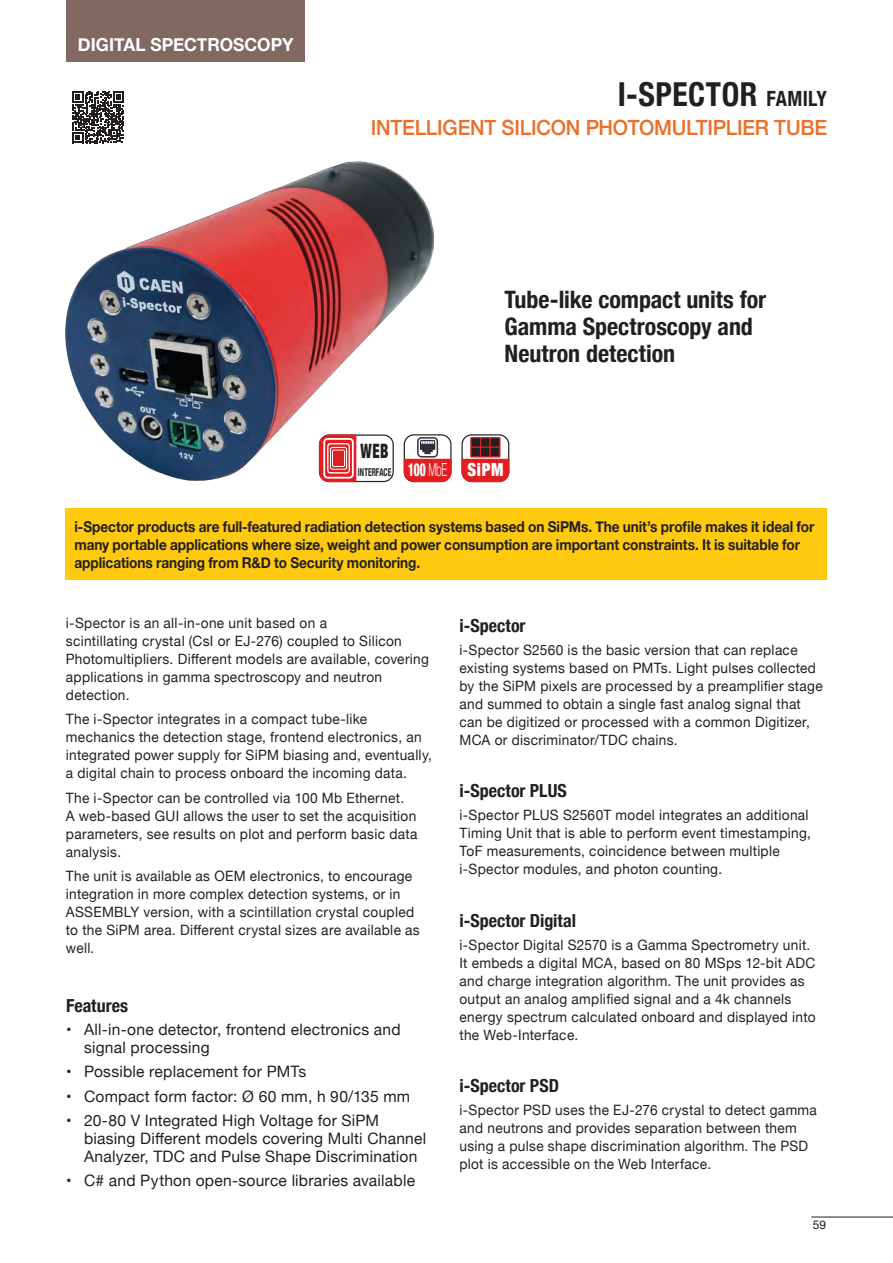
<style>
.page{position:relative;width:893px;height:1263px;background:#fff}
.page>*{position:absolute;margin:0;border:0;box-sizing:border-box;transform-origin:0 0}
.Titolo_Prodotti_Multipli_2016{font:700 condensed 33px "Helvetica Neue";letter-spacing:.015em;color:#231f20;scale:.96 1}
.Testo_Prima_pagina_2_colonne{font:700 condensed 24px/27px "Helvetica Neue";color:#231f20}
.Titolo_Prodotti_Multipli_2016-2{font:500 21px "Helvetica Neue";letter-spacing:-.015em;color:#ed6e26;scale:.96 1}
.t1{font:900 condensed 19.8px "Helvetica Neue";color:#231f20;scale:.73 1}
.t2{font:900 condensed 18.15px "Helvetica Neue";letter-spacing:.035em;color:#fff;scale:.64 1}
.t3{font:900 condensed 18.15px "Helvetica Neue";letter-spacing:.035em;color:#fff;scale:.9 1}
.STile_01{font:700 condensed 18px "Helvetica Neue";color:#231f20}
.t4{font:700 18px "Helvetica Neue";color:#fff;scale:.96 1}
.Stile_3{font:15.75px/18px "Helvetica Neue";letter-spacing:.015em;color:#231f20}
.Stile_04{font:700 15px/18px "Helvetica Neue";letter-spacing:-.005em;color:#231f20;scale:.91 1}
.TESTO_PRODOTTI_ZOOM{font:14.25px/18px "Helvetica Neue";letter-spacing:.025em;color:#231f20;scale:.96 1}
.t5{font:12px "Helvetica Neue";color:#231f20}
.t6{font:700 condensed 10.8px "Helvetica Neue";letter-spacing:.01em;color:#231f20;scale:.69 1}
.s1{font-size:21px}
.s2{font-weight:300;font-stretch:normal}
</style>
<div class="page">
<div style="left:66px;top:0;width:239px;height:62px;background:#816861"></div>
<hr style="left:811px;top:1217px;width:82px;height:1px;background:#231f20">
<img style="left:66px;top:162px;width:368px;height:319px">
<div style="left:319px;top:435px;width:74px;height:46px;background:#fff;border-radius:10px"></div>
<div style="left:319px;top:434px;width:75px;height:48px;border:1px solid #231f20;border-radius:10px"></div>
<svg style="left:319px;top:434px;width:37px;height:48px"></svg>
<div style="left:323px;top:438px;width:31px;height:41px;border:2px solid #fff;border-radius:3px"></div>
<div style="left:327px;top:443px;width:23px;height:30px;border:1px solid #fff;border-radius:3px"></div>
<div style="left:330px;top:447px;width:17px;height:23px;border:1px solid #fff;border-radius:2px"></div>
<div style="left:332px;top:450px;width:13px;height:17px;border:1px solid #fff"></div>
<div style="left:66px;top:508px;width:761px;height:72px;background:#fec90f"></div>
<div style="left:404px;top:434px;width:48px;height:48px;border:1px solid #231f20;border-radius:10px"></div>
<svg style="left:404px;top:437px;width:48px;height:45px"></svg>
<svg style="left:462px;top:435px;width:47px;height:46px"></svg>
<div style="left:461px;top:434px;width:48px;height:48px;border:1px solid #231f20;border-radius:10px"></div>
<svg style="left:461px;top:459px;width:48px;height:23px"></svg>
<div style="left:471px;top:438px;width:10px;height:9px;background:#231f20"></div>
<div style="left:470px;top:437px;width:11px;height:11px;border:1px solid #e21e23"></div>
<div style="left:481px;top:438px;width:9px;height:9px;background:#231f20"></div>
<div style="left:480px;top:437px;width:11px;height:11px;border:1px solid #e21e23"></div>
<div style="left:490px;top:438px;width:10px;height:9px;background:#231f20"></div>
<div style="left:490px;top:437px;width:11px;height:11px;border:1px solid #e21e23"></div>
<div style="left:471px;top:447px;width:10px;height:10px;background:#231f20"></div>
<div style="left:470px;top:446px;width:11px;height:11px;border:1px solid #e21e23"></div>
<div style="left:481px;top:447px;width:9px;height:10px;background:#231f20"></div>
<div style="left:480px;top:446px;width:11px;height:11px;border:1px solid #e21e23"></div>
<div style="left:490px;top:447px;width:10px;height:10px;background:#231f20"></div>
<div style="left:490px;top:446px;width:11px;height:11px;border:1px solid #e21e23"></div>
<svg style="left:72px;top:91px;width:52px;height:52px"></svg>
<p class="t4" style="left:78px;top:31px;width:226px">DIGITAL SPECTROSCOPY</p>
<p class="Titolo_Prodotti_Multipli_2016" style="left:618px;top:67px;width:220px">I-SPECTOR <span class="s1">FAMILY</span></p>
<p class="Titolo_Prodotti_Multipli_2016-2" style="left:371px;top:111px;width:477px">INTELLIGENT SILICON PHOTOMULTIPLIER TUBE</p>
<p class="Testo_Prima_pagina_2_colonne" style="left:505px;top:285px;width:263px">Tube-like compact units for<br>Gamma Spectroscopy and<br>Neutron detection</p>
<p class="t1" style="left:361px;top:435px;width:40px">WEB</p>
<p class="t6" style="left:358px;top:463px;width:50px">INTERFACE</p>
<p class="t2" style="left:408px;top:454px;width:62px">100 <span class="s2">MbE</span></p>
<p class="t3" style="left:467px;top:454px;width:41px">SiPM</p>
<p class="Stile_04" style="left:74px;top:518px;width:815px">i-Spector products are full-featured radiation detection systems based on SiPMs. The unit’s profile makes it ideal for many portable applications where size, weight and power consumption are important constraints. It is suitable for applications ranging from R&amp;D to Security monitoring.</p>
<p class="TESTO_PRODOTTI_ZOOM" style="left:66px;top:615px;width:380px">i-Spector is an all-in-one unit based on a<br>scintillating crystal (CsI or EJ-276) coupled to Silicon Photomultipliers. Different models are available, covering applications in gamma spectroscopy and neutron detection.</p>
<p class="TESTO_PRODOTTI_ZOOM" style="left:66px;top:711px;width:383px">The i-Spector integrates in a compact tube-like mechanics the detection stage, frontend electronics, an integrated power supply for SiPM biasing and, eventually, a digital chain to process onboard the incoming data.</p>
<p class="TESTO_PRODOTTI_ZOOM" style="left:66px;top:789px;width:368px">The i-Spector can be controlled via 100 Mb Ethernet.<br>A web-based GUI allows the user to set the acquisition parameters, see results on plot and perform basic data analysis.</p>
<p class="TESTO_PRODOTTI_ZOOM" style="left:66px;top:868px;width:370px">The unit is available as OEM electronics, to encourage integration in more complex detection systems, or in ASSEMBLY version, with a scintillation crystal coupled to the SiPM area. Different crystal sizes are available as well.</p>
<p class="STile_01" style="left:66px;top:990px;width:64px">Features</p>
<p class="Stile_3" style="left:84px;top:1021px;width:318px;text-indent:-18px">• All-in-one detector, frontend electronics and signal processing</p>
<p class="Stile_3" style="left:66px;top:1063px;width:242px">• Possible replacement for PMTs</p>
<p class="Stile_3" style="left:66px;top:1088px;width:346px">• Compact form factor: Ø 60 mm, h 90/135 mm</p>
<p class="Stile_3" style="left:84px;top:1112px;width:344px;text-indent:-18px">• 20-80 V Integrated High Voltage for SiPM biasing Different models covering Multi Channel<br>Analyzer, TDC and Pulse Shape Discrimination</p>
<p class="Stile_3" style="left:66px;top:1173px;width:351px">• C# and Python open-source libraries available</p>
<p class="STile_01" style="left:459px;top:610px;width:68px">i-Spector</p>
<p class="TESTO_PRODOTTI_ZOOM" style="left:459px;top:642px;width:380px">i-Spector S2560 is the basic version that can replace existing systems based on PMTs. Light pulses collected by the SiPM pixels are processed by a preamplifier stage and summed to obtain a single fast analog signal that can be digitized or processed with a common Digitizer, MCA or discriminator/TDC chains.</p>
<p class="STile_01" style="left:459px;top:776px;width:109px">i-Spector PLUS</p>
<p class="TESTO_PRODOTTI_ZOOM" style="left:459px;top:807px;width:368px">i-Spector PLUS S2560T model integrates an additional Timing Unit that is able to perform event timestamping, ToF measurements, coincidence between multiple i-Spector modules, and photon counting.</p>
<p class="STile_01" style="left:459px;top:905px;width:118px">i-Spector Digital</p>
<p class="TESTO_PRODOTTI_ZOOM" style="left:459px;top:936px;width:373px">i-Spector Digital S2570 is a Gamma Spectrometry unit.<br>It embeds a digital MCA, based on 80 MSps 12-bit ADC and charge integration algorithm. The unit provides as output an analog amplified signal and a 4k channels energy spectrum calculated onboard and displayed into the Web-Interface.</p>
<p class="STile_01" style="left:459px;top:1071px;width:101px">i-Spector PSD</p>
<p class="TESTO_PRODOTTI_ZOOM" style="left:459px;top:1102px;width:374px">i-Spector PSD uses the EJ-276 crystal to detect gamma and neutrons and provides separation between them using a pulse shape discrimination algorithm. The PSD plot is accessible on the Web Interface.</p>
<p class="t5" style="left:813px;top:1216px;width:15px">59</p>
</div>
